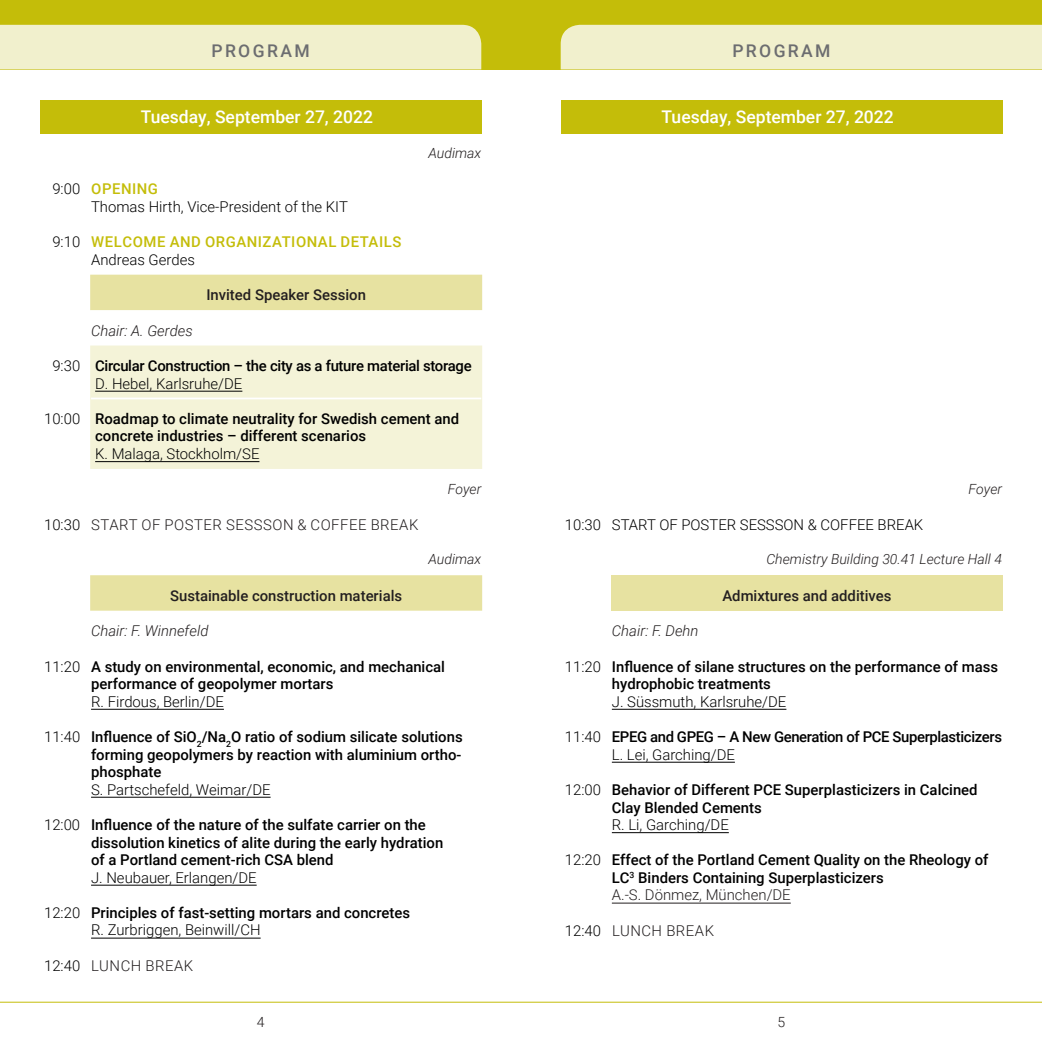
<style>
.page{position:relative;width:1042px;height:1042px;background:#fff}
.page>*{position:absolute;margin:0;border:0;box-sizing:border-box;transform-origin:0 0}
.t1{font:500 17.5px "Roboto";color:#fff}
.t2{font:500 17.5px "Roboto";letter-spacing:.135em;color:#6c6d70}
.t3{font:500 14.88px/17.5px "Roboto";color:#000}
.t4{font:300 14.88px/17.5px "Roboto";color:#000}
.t5{font:500 14.88px/17.5px "Roboto";letter-spacing:-.02em;color:#000}
.t6{font:500 14.88px "Roboto";color:#231f20}
.t7{font:500 14.88px/17.5px "Roboto";letter-spacing:-.025em;color:#000}
.t8{font:300 14.88px "Roboto";letter-spacing:.035em;color:#231f20}
.t9{font:500 14.88px/17.5px "Roboto";letter-spacing:.035em;color:#c4bd09}
.t10{font:italic 300 14.88px "Roboto";color:#231f20}
.t11{font:italic 300 14px "Roboto";color:#231f20}
.t12{font:300 14px "Roboto";color:#231f20}
.s1{font-weight:500;color:#c4bd09}
.s2{font-weight:300;color:#000}
.s3{font-weight:300}
.s4{color:#000}
.s5{font-weight:300;color:#231f20}
</style>
<div class="page">
<div style="left:0;top:0;width:1042px;height:69px;background:#c4bd09"></div>
<div style="left:561px;top:25px;width:481px;height:44px;background:#f1f0cd"></div>
<div style="left:0;top:25px;width:481px;height:44px;background:#f1f0cd"></div>
<hr style="left:0;top:1002px;width:521px;height:1px;background:#c4bd09">
<hr style="left:521px;top:1002px;width:521px;height:1px;background:#c4bd09">
<div style="left:41px;top:100px;width:441px;height:33px;background:#c4bd09"></div>
<svg style="left:90px;top:275px;width:392px;height:336px"></svg>
<div style="left:90px;top:345px;width:392px;height:124px;background:#f4f3d8"></div>
<hr style="left:91px;top:398px;width:390px;height:1px;background:#fff">
<hr style="left:95px;top:391px;width:147px;height:1px;background:#000">
<hr style="left:95px;top:461px;width:164px;height:1px;background:#000">
<hr style="left:91px;top:709px;width:133px;height:1px;background:#000">
<hr style="left:91px;top:797px;width:180px;height:1px;background:#000">
<hr style="left:91px;top:885px;width:166px;height:1px;background:#000">
<hr style="left:91px;top:938px;width:170px;height:1px;background:#000">
<div style="left:561px;top:100px;width:442px;height:33px;background:#c4bd09"></div>
<div style="left:611px;top:575px;width:392px;height:36px;background:#e7e2a1"></div>
<hr style="left:612px;top:709px;width:174px;height:1px;background:#000">
<hr style="left:612px;top:762px;width:123px;height:1px;background:#000">
<hr style="left:612px;top:832px;width:117px;height:1px;background:#000">
<hr style="left:612px;top:903px;width:179px;height:1px;background:#231f20">
<p class="t2" style="left:211px;top:38px;width:100px">PROGRAM</p>
<p class="t2" style="left:732px;top:38px;width:100px">PROGRAM</p>
<p class="t1" style="left:141px;top:105px;width:234px">Tuesday, September 27, 2022</p>
<p class="t11" style="left:428px;top:143px;width:54px">Audimax</p>
<p class="t4" style="left:91px;top:180px;width:258px;text-indent:-39px">9:00 <span class="s1">OPENING<br></span>Thomas Hirth, Vice-President of the KIT</p>
<p class="t9" style="left:91px;top:233px;width:312px;text-indent:-39px"><span class="s2">9:10</span> WELCOME AND ORGANIZATIONAL DETAILS<br><span class="s2">Andreas Gerdes</span></p>
<p class="t6" style="left:206px;top:284px;width:161px">Invited Speaker Session</p>
<p class="t10" style="left:91px;top:320px;width:103px">Chair: A. Gerdes</p>
<p class="t5" style="left:95px;top:356px;width:378px;text-indent:-43px"><span class="s3">9:30</span> Circular Construction – the city as a future material storage<br><span class="s3">D. Hebel, Karlsruhe/DE</span></p>
<p class="t3" style="left:95px;top:409px;width:366px;text-indent:-51px"><span class="s3">10:00</span> Roadmap to climate neutrality for Swedish cement and concrete industries – different scenarios</p>
<p class="t4" style="left:95px;top:444px;width:166px">K. Malaga, Stockholm/SE</p>
<p class="t11" style="left:448px;top:479px;width:35px">Foyer</p>
<p class="t8" style="left:44px;top:514px;width:376px"><span class="s4">10:30</span> START OF POSTER SESSSON &amp; COFFEE BREAK</p>
<p class="t11" style="left:428px;top:549px;width:54px">Audimax</p>
<p class="t6" style="left:170px;top:585px;width:233px">Sustainable construction materials</p>
<p class="t10" style="left:91px;top:620px;width:119px">Chair: F. Winnefeld</p>
<p class="t3" style="left:91px;top:657px;width:355px;text-indent:-47px"><span class="s3">11:20</span> A study on environmental, economic, and mechanical performance of geopolymer mortars</p>
<p class="t4" style="left:91px;top:692px;width:134px">R. Firdous, Berlin/DE</p>
<p class="t3" style="left:91px;top:727px;width:373px;text-align:justify;text-indent:-47px"><span class="s3">11:40</span> Influence of SiO<sub>2</sub>/Na<sub>2</sub>O ratio of sodium silicate solutions forming geopolymers by reaction with aluminium ortho&shy;phosphate</p>
<p class="t4" style="left:91px;top:780px;width:181px">S. Partschefeld, Weimar/DE</p>
<p class="t3" style="left:91px;top:815px;width:354px;text-indent:-47px"><span class="s3">12:00</span> Influence of the nature of the sulfate carrier on the dissolution kinetics of alite during the early hydration of a Portland cement-rich CSA blend</p>
<p class="t4" style="left:91px;top:868px;width:167px">J. Neubauer, Erlangen/DE</p>
<p class="t3" style="left:91px;top:903px;width:321px;text-indent:-47px"><span class="s3">12:20</span> Principles of fast-setting mortars and concretes<br><span class="s3">R. Zurbriggen, Beinwill/CH</span></p>
<p class="t8" style="left:44px;top:955px;width:151px"><span class="s4">12:40</span> LUNCH BREAK</p>
<p class="t1" style="left:661px;top:105px;width:234px">Tuesday, September 27, 2022</p>
<p class="t11" style="left:968px;top:479px;width:35px">Foyer</p>
<p class="t4" style="left:565px;top:515px;width:360px">10:30 START OF POSTER SESSSON &amp; COFFEE BREAK</p>
<p class="t11" style="left:766px;top:549px;width:237px">Chemistry Building 30.41 Lecture Hall 4</p>
<p class="t6" style="left:722px;top:585px;width:171px">Admixtures and additives</p>
<p class="t10" style="left:612px;top:620px;width:88px">Chair: F. Dehn</p>
<p class="t3" style="left:612px;top:657px;width:388px;text-indent:-47px"><span class="s3">11:20</span> Influence of silane structures on the performance of mass hydrophobic treatments</p>
<p class="t4" style="left:612px;top:692px;width:176px">J. Süssmuth, Karlsruhe/DE</p>
<p class="t7" style="left:612px;top:727px;width:392px;text-indent:-47px"><span class="s3">11:40</span> EPEG and GPEG – A New Generation of PCE Superplasticizers<br><span class="s3">L. Lei, Garching/DE</span></p>
<p class="t3" style="left:612px;top:780px;width:367px;text-indent:-47px"><span class="s3">12:00</span> Behavior of Different PCE Superplasticizers in Calcined<br>Clay Blended Cements</p>
<p class="t4" style="left:612px;top:815px;width:118px">R. Li, Garching/DE</p>
<p class="t3" style="left:612px;top:851px;width:378px;text-indent:-47px"><span class="s3">12:20</span> Effect of the Portland Cement Quality on the Rheology of<br>LC<sup>3</sup> Binders Containing Superplasticizers<br><span class="s5">A.-S. Dönmez, München/DE</span></p>
<p class="t8" style="left:565px;top:920px;width:151px"><span class="s4">12:40</span> LUNCH BREAK</p>
<p class="t12" style="left:257px;top:1012px;width:9px">4</p>
<p class="t12" style="left:777px;top:1012px;width:9px">5</p>
</div>
